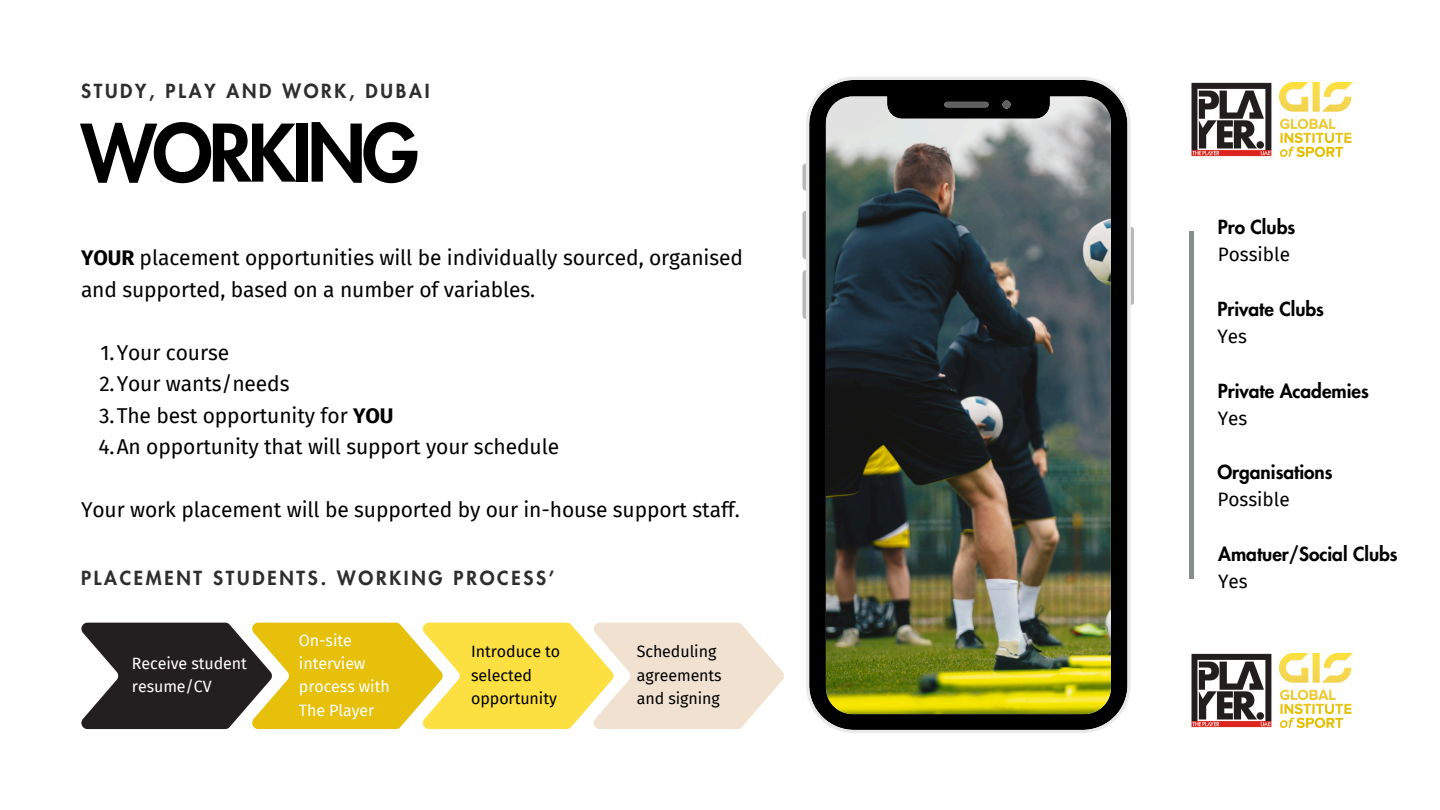
<style>
.page{position:relative;width:1440px;height:810px;background:#fff}
.page>*{position:absolute;margin:0;border:0;box-sizing:border-box;transform-origin:0 0}
.t1{font:800 77px "Futura LT Pro";letter-spacing:-.05em;color:#000}
.t2{font:21px/31.5px "Fira Sans";letter-spacing:-.005em;color:#000}
.t3{font:800 19px "Futura LT Pro";color:#000}
.t4{font:800 19px "Futura LT Pro";letter-spacing:.145em;color:#2e2e2e}
.t5{font:19px "Fira Sans";color:#000}
.t6{font:16px/23.2px "Fira Sans";letter-spacing:-.005em;color:#000}
.t7{font:16px/23.2px "Fira Sans";letter-spacing:-.005em;color:#fff}
.s1{font-weight:700}
</style>
<div class="page">
<div style="left:1189px;top:231px;width:5px;height:348px;background:#858c8b"></div>
<svg style="left:802px;top:164px;width:4px;height:27px"></svg>
<svg style="left:802px;top:211px;width:4px;height:48px"></svg>
<svg style="left:802px;top:270px;width:4px;height:49px"></svg>
<svg style="left:1131px;top:227px;width:3px;height:78px"></svg>
<img style="left:806px;top:77px;width:325px;height:656px">
<img style="left:1279px;top:654px;width:73px;height:73px">
<img style="left:1191px;top:653px;width:81px;height:75px">
<img style="left:1279px;top:83px;width:73px;height:73px">
<img style="left:1191px;top:82px;width:81px;height:75px">
<svg style="left:81px;top:623px;width:703px;height:106px;background:#c7b466"></svg>
<p class="t4" style="left:81px;top:82px;width:350px">STUDY, PLAY AND WORK, DUBAI</p>
<p class="t1" style="left:81px;top:118px;width:339px">WORKING</p>
<p class="t2" style="left:81px;top:242px;width:664px"><span class="s1">YOUR</span> placement opportunities will be individually sourced, organised and supported, based on a number of variables.</p>
<h4 class="t2" style="left:101px;top:337px;width:130px">1.Your course</h4>
<h2 class="t2" style="left:99px;top:368px;width:192px">2.Your wants/needs</h2>
<p class="t2" style="left:99px;top:400px;width:296px">3.The best opportunity for <span class="s1">YOU</span></p>
<p class="t2" style="left:99px;top:431px;width:462px">4.An opportunity that will support your schedule</p>
<p class="t2" style="left:81px;top:494px;width:660px">Your work placement will be supported by our in-house support staff.</p>
<p class="t4" style="left:81px;top:569px;width:475px">PLACEMENT STUDENTS. WORKING PROCESS’</p>
<h3 class="t7" style="left:132px;top:652px;width:116px">Receive student resume/CV</h3>
<h4 class="t7" style="left:299px;top:629px;width:92px">On-site interview process with<br>The Player</h4>
<h3 class="t6" style="left:471px;top:640px;width:91px">Introduce to selected opportunity</h3>
<h4 class="t6" style="left:637px;top:640px;width:86px">Scheduling agreements and signing</h4>
<h4 class="t3" style="left:1218px;top:218px;width:79px">Pro Clubs</h4>
<h3 class="t5" style="left:1218px;top:243px;width:74px">Possible</h3>
<p class="t3" style="left:1217px;top:300px;width:108px">Private Clubs</p>
<p class="t5" style="left:1217px;top:325px;width:31px">Yes</p>
<p class="t3" style="left:1218px;top:382px;width:153px">Private Academies</p>
<p class="t5" style="left:1218px;top:407px;width:31px">Yes</p>
<h3 class="t3" style="left:1217px;top:463px;width:117px">Organisations</h3>
<h4 class="t5" style="left:1217px;top:489px;width:74px">Possible</h4>
<h3 class="t3" style="left:1218px;top:545px;width:181px">Amatuer/Social Clubs</h3>
<h4 class="t5" style="left:1218px;top:571px;width:31px">Yes</h4>
</div>
